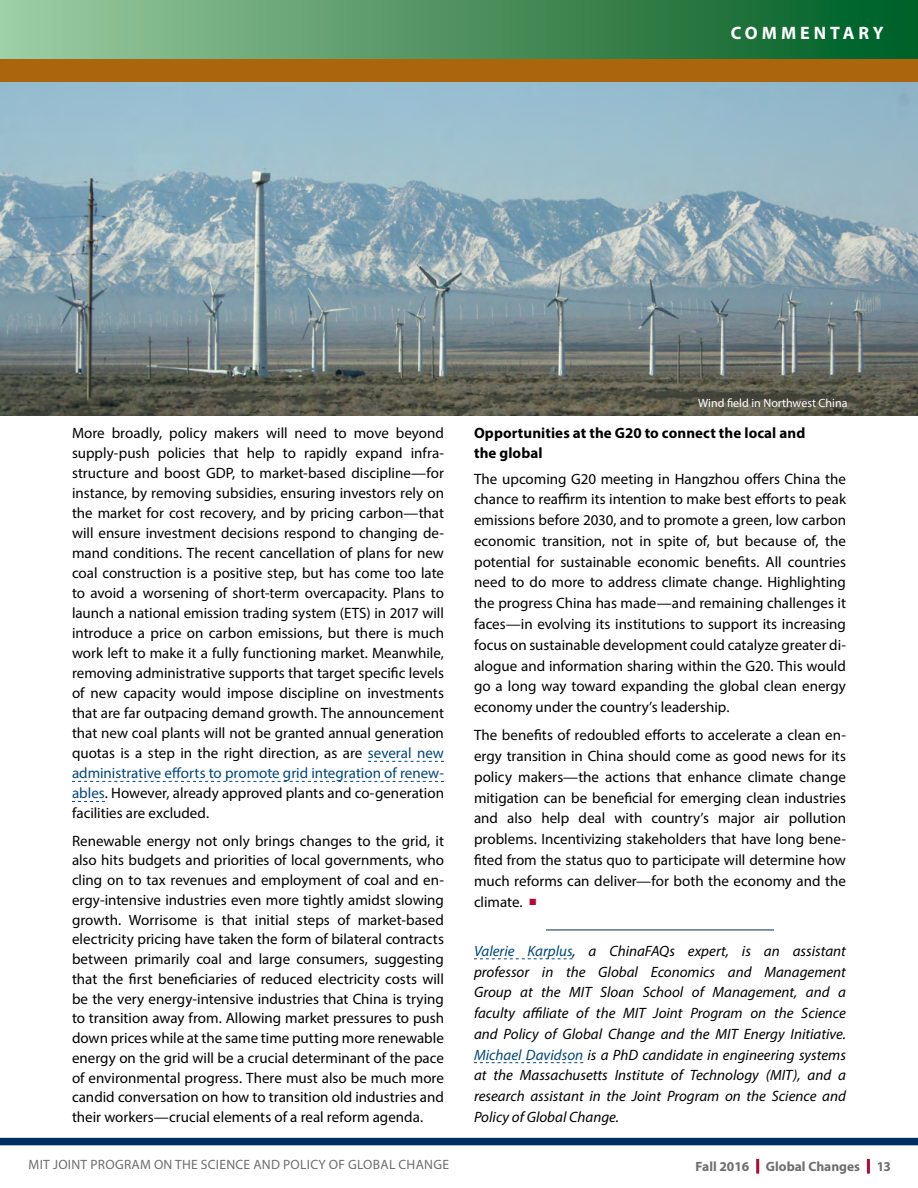
<style>
.page{position:relative;width:918px;height:1188px;background:#fff}
.page>*{position:absolute;margin:0;border:0;box-sizing:border-box;transform-origin:0 0}
.t1{font:700 18px "Myriad Pro";color:#fff}
.t2{font:15px/20.1px "Myriad Pro";color:#000;text-align:justify}
.Funding_Acknowledgme{font:italic 15px/20.7px "Myriad Pro";color:#000;text-align:justify}
.Normal_Subheader___Q{font:700 15px/20.7px "Myriad Pro";letter-spacing:.005em;color:#000}
.t3{font:13.5px "Myriad Pro";letter-spacing:.02em;color:#6d6e71}
.t4{font:700 13.5px "Myriad Pro";color:#6d6e71}
.Photo_Caption{font:12px "Myriad Pro";color:#fff}
.s1{color:#00477a}
.s2{color:#b30838}
</style>
<div class="page">
<img style="left:0;top:82px;width:918px;height:334px">
<svg style="left:368px;top:761px;width:76px;height:1px"></svg>
<svg style="left:72px;top:781px;width:372px;height:1px"></svg>
<svg style="left:72px;top:801px;width:33px;height:1px"></svg>
<hr style="left:546px;top:930px;width:228px;height:1px;background:#002d62">
<svg style="left:474px;top:958px;width:98px;height:1px"></svg>
<svg style="left:474px;top:1062px;width:109px;height:1px"></svg>
<hr style="left:756px;top:1159px;width:3px;height:15px;background:#b30838">
<hr style="left:867px;top:1159px;width:3px;height:15px;background:#b30838">
<div style="left:0;top:1138px;width:918px;height:7px;background:#002d62"></div>
<div style="left:0;top:57px;width:918px;height:25px;background:#ab650d"></div>
<div style="left:0;top:0;width:918px;height:58px;background:linear-gradient(to right,#9fcba2,#005c21)"></div>
<p class="t1" style="left:731px;top:21px;width:31px">Commentary</p>
<p class="t2" style="left:72px;top:422px;width:374px">More broadly, policy makers will need to move beyond supply-push policies that help to rapidly expand infra&shy;structure and boost GDP, to market-based discipline—for instance, by removing subsidies, ensuring investors rely on the market for cost recovery, and by pricing carbon—that will ensure investment decisions respond to changing de&shy;mand conditions. The recent cancellation of plans for new coal construction is a positive step, but has come too late to avoid a worsening of short-term overcapacity. Plans to launch a national emission trading system (ETS) in 2017 will introduce a price on carbon emissions, but there is much work left to make it a fully functioning market. Meanwhile, removing administrative supports that target specific levels of new capacity would impose discipline on investments that are far outpacing demand growth. The announcement that new coal plants will not be granted annual generation quotas is a step in the right direction, as are <span class="s1">several new administrative efforts to promote grid integration of renew&shy;ables</span>. However, already approved plants and co-generation facilities are excluded.</p>
<p class="t2" style="left:72px;top:831px;width:374px">Renewable energy not only brings changes to the grid, it also hits budgets and priorities of local governments, who cling on to tax revenues and employment of coal and en&shy;ergy-intensive industries even more tightly amidst slowing growth. Worrisome is that initial steps of market-based electricity pricing have taken the form of bilateral contracts between primarily coal and large consumers, suggesting that the first beneficiaries of reduced electricity costs will be the very energy-intensive industries that China is trying to transition away from. Allowing market pressures to push down prices while at the same time putting more renewable energy on the grid will be a crucial determinant of the pace of environmental progress. There must also be much more candid conversation on how to transition old industries and their workers—crucial elements of a real reform agenda.</p>
<p class="Photo_Caption" style="left:698px;top:395px;width:151px">Wind field in Northwest China</p>
<p class="Normal_Subheader___Q" style="left:474px;top:422px;width:333px">Opportunities at the G20 to connect the local and the global</p>
<p class="t2" style="left:474px;top:468px;width:374px;line-height:20.7px">The upcoming G20 meeting in Hangzhou offers China the chance to reaffirm its intention to make best efforts to peak emissions before 2030, and to promote a green, low carbon economic transition, not in spite of, but because of, the potential for sustainable economic benefits. All countries need to do more to address climate change. Highlighting the progress China has made—and remaining challenges it faces—in evolving its institutions to support its increasing focus on sustainable development could catalyze greater di&shy;alogue and information sharing within the G20. This would go a long way toward expanding the global clean energy economy under the country’s leadership.</p>
<p class="t2" style="left:474px;top:725px;width:374px;line-height:20.7px">The benefits of redoubled efforts to accelerate a clean en&shy;ergy transition in China should come as good news for its policy makers—the actions that enhance climate change mitigation can be beneficial for emerging clean industries and also help deal with country’s major air pollution problems. Incentivizing stakeholders that have long bene&shy;fited from the status quo to participate will determine how much reforms can deliver—for both the economy and the climate. <span class="s2">■</span></p>
<p class="Funding_Acknowledgme" style="left:474px;top:940px;width:374px"><span class="s1">Valerie Karplus</span>, a ChinaFAQs expert, is an assistant professor in the Global Economics and Management Group at the MIT Sloan School of Management, and a faculty affiliate of the MIT Joint Program on the Science and Policy of Global Change and the MIT Energy Initiative.<br><span class="s1">Michael Davidson</span> is a PhD candidate in engineering systems at the Massachusetts Institute of Technology (MIT), and a research assistant in the Joint Program on the Science and Policy of Global Change.</p>
<p class="t3" style="left:29px;top:1156px;width:422px">MIT JOINT PROGRAM ON THE SCIENCE AND POLICY OF GLOBAL CHANGE</p>
<p class="t4" style="left:696px;top:1157px;width:197px">Fall 2016 Global Changes 13</p>
</div>
